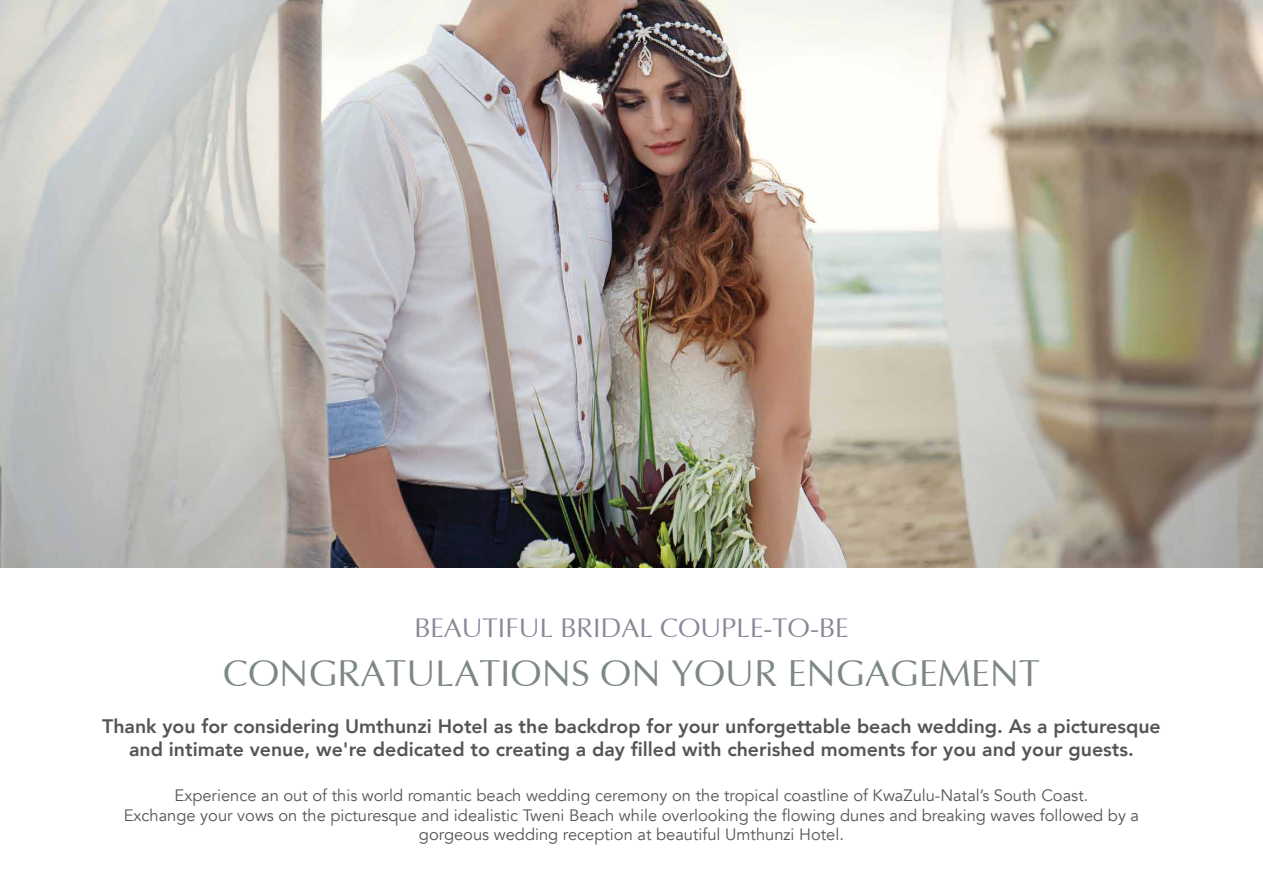
<style>
.page{position:relative;width:1263px;height:893px;background:#fff}
.page>*{position:absolute;margin:0;border:0;box-sizing:border-box;transform-origin:0 0}
.t1{font:37.5px "Optima";color:#7d8885}
.t2{font:27px "Optima";color:#8c8698}
.t3{font:800 19.5px/23.4px "Avenir";color:#545556;text-align:center}
.t4{font:16.5px/19.8px "Avenir";color:#545556;text-align:center}
</style>
<div class="page">
<img style="left:0;top:0;width:1263px;height:568px">
<h2 class="t2" style="left:414px;top:614px;width:436px">BEAUTIFUL BRIDAL COUPLE-TO-BE</h2>
<h1 class="t1" style="left:223px;top:654px;width:818px">CONGRATULATIONS ON YOUR ENGAGEMENT</h1>
<p class="t3" style="left:102px;top:713px;width:1060px">Thank you for considering Umthunzi Hotel as the backdrop for your unforgettable beach wedding. As a picturesque and intimate venue, we're dedicated to creating a day filled with cherished moments for you and your guests.</p>
<p class="t4" style="left:124px;top:785px;width:1017px">Experience an out of this world romantic beach wedding ceremony on the tropical coastline of KwaZulu-Natal’s South Coast.<br>Exchange your vows on the picturesque and idealistic Tweni Beach while overlooking the flowing dunes and breaking waves followed by a gorgeous wedding reception at beautiful Umthunzi Hotel.</p>
</div>
